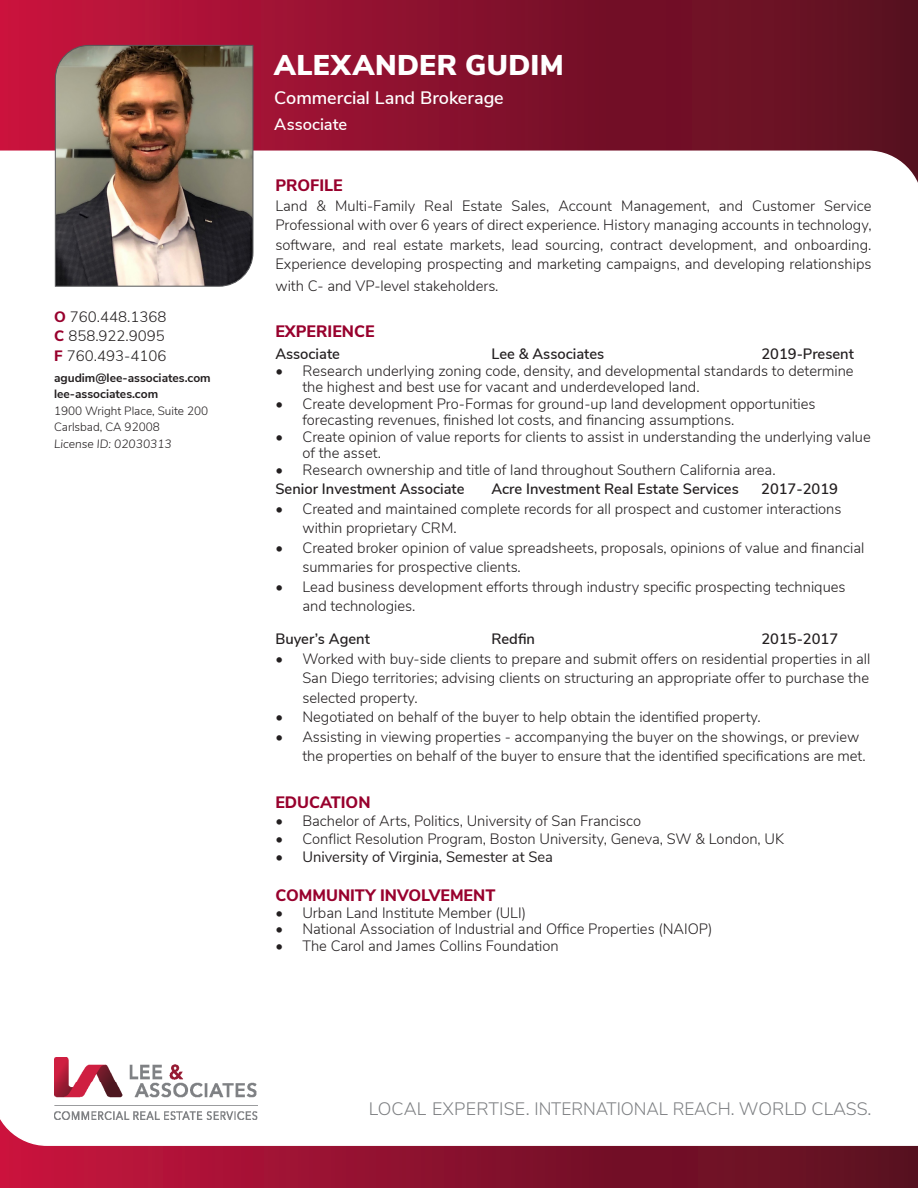
<style>
.page{position:relative;width:918px;height:1188px;background:#fff}
.page>*{position:absolute;margin:0;border:0;box-sizing:border-box;transform-origin:0 0}
.t1{font:900 28.5px "Nunito Sans";letter-spacing:.015em;color:#fff}
.t2{font:300 18px "Nunito Sans";letter-spacing:-.005em;color:#7e8083}
.t3{font:600 18px "Nunito Sans";letter-spacing:-.005em;color:#fff}
.Headers{font:800 16.5px "Nunito Sans";color:#98012d}
.t4{font:600 16.5px "Nunito Sans";color:#fff}
.t5{font:300 15px/19.5px "Nunito Sans";color:#231f20}
.t6{font:600 15px "Nunito Sans";color:#231f20}
.t7{font:15px "Nunito Sans";color:#231f20}
.t8{font:300 12px/16.5px "Nunito Sans";color:#231f20}
.t9{font:700 12px "Nunito Sans";color:#231f20}
.t10{font:italic 300 12px "Nunito Sans";color:#231f20}
.s1{font-weight:800;color:#98012d}
.s2{font-weight:700}
</style>
<div class="page">
<div style="left:0;top:0;width:918px;height:198px;background:linear-gradient(to right,#c4133e,#53101e)"></div>
<svg style="left:0;top:150px;width:918px;height:110px"></svg>
<div style="left:0;top:1089px;width:918px;height:99px;background:linear-gradient(to right,#c5133e,#54101f)"></div>
<svg style="left:0;top:1057px;width:918px;height:90px"></svg>
<img style="left:55px;top:1058px;width:202px;height:61px">
<img style="left:55px;top:45px;width:198px;height:242px">
<p class="t5" style="left:54px;top:306px;width:114px"><span class="s1">O</span> 760.448.1368</p>
<p class="t5" style="left:54px;top:325px;width:112px"><span class="s1">C</span> 858.922.9095</p>
<p class="t5" style="left:54px;top:345px;width:114px"><span class="s1">F</span> 760.493-4106</p>
<p class="t9" style="left:54px;top:369px;width:158px">agudim@lee-associates.com</p>
<p class="t8" style="left:54px;top:385px;width:156px"><span class="s2">lee-associates.com<br></span>1900 Wright Place, Suite 200</p>
<p class="t8" style="left:54px;top:418px;width:107px">Carlsbad, CA 92008</p>
<p class="t10" style="left:54px;top:435px;width:119px">License ID: 02030313</p>
<p class="t1" style="left:274px;top:44px;width:291px">ALEXANDER GUDIM</p>
<p class="t3" style="left:274px;top:84px;width:231px">Commercial Land Brokerage</p>
<p class="t4" style="left:274px;top:112px;width:75px">Associate</p>
<p class="Headers" style="left:275px;top:173px;width:69px">PROFILE</p>
<p class="t5" style="left:275px;top:195px;width:598px;text-align:justify">Land &amp; Multi-Family Real Estate Sales, Account Management, and Customer Service Professional with over 6 years of direct experience. History managing accounts in technology, software, and real estate markets, lead sourcing, contract development, and onboarding.<br>Experience developing prospecting and marketing campaigns, and developing relationships</p>
<p class="t5" style="left:275px;top:275px;width:225px">with C- and VP-level stakeholders.</p>
<p class="Headers" style="left:275px;top:319px;width:101px">EXPERIENCE</p>
<p class="t6" style="left:275px;top:343px;width:66px">Associate</p>
<p class="t6" style="left:491px;top:343px;width:114px">Lee &amp; Associates</p>
<p class="t6" style="left:761px;top:343px;width:94px">2019-Present</p>
<p class="t5" style="left:302px;top:361px;width:553px;line-height:16.5px;text-indent:-27px">• Research underlying zoning code, density, and developmental standards to determine the highest and best use for vacant and underdeveloped land.</p>
<p class="t5" style="left:302px;top:394px;width:515px;line-height:16.5px;text-indent:-27px">• Create development Pro-Formas for ground-up land development opportunities forecasting revenues, finished lot costs, and financing assumptions.</p>
<p class="t5" style="left:302px;top:427px;width:570px;line-height:16.5px;text-indent:-27px">• Create opinion of value reports for clients to assist in understanding the underlying value of the asset.</p>
<p class="t5" style="left:275px;top:459px;width:502px">• Research ownership and title of land throughout Southern California area.</p>
<p class="t6" style="left:275px;top:478px;width:191px">Senior Investment Associate</p>
<p class="t6" style="left:491px;top:478px;width:249px">Acre Investment Real Estate Services</p>
<p class="t6" style="left:761px;top:478px;width:78px">2017-2019</p>
<p class="t5" style="left:302px;top:498px;width:541px;text-indent:-27px">• Created and maintained complete records for all prospect and customer interactions within proprietary CRM.</p>
<p class="t5" style="left:302px;top:537px;width:564px;text-indent:-27px">• Created broker opinion of value spreadsheets, proposals, opinions of value and financial summaries for prospective clients.</p>
<p class="t5" style="left:302px;top:576px;width:545px;text-indent:-27px">• Lead business development efforts through industry specific prospecting techniques and technologies.</p>
<p class="t6" style="left:275px;top:628px;width:96px">Buyer’s Agent</p>
<p class="t6" style="left:491px;top:628px;width:45px">Redfin</p>
<p class="t6" style="left:761px;top:628px;width:78px">2015-2017</p>
<p class="t5" style="left:302px;top:648px;width:569px;text-align:justify;text-indent:-27px">• Worked with buy-side clients to prepare and submit offers on residential properties in all San Diego territories; advising clients on structuring an appropriate offer to purchase the selected property.</p>
<p class="t5" style="left:275px;top:706px;width:487px">• Negotiated on behalf of the buyer to help obtain the identified property.</p>
<p class="t5" style="left:302px;top:726px;width:565px;text-indent:-27px">• Assisting in viewing properties - accompanying the buyer on the showings, or preview the properties on behalf of the buyer to ensure that the identified specifications are met.</p>
<p class="Headers" style="left:275px;top:790px;width:97px">EDUCATION</p>
<p class="t5" style="left:275px;top:810px;width:367px">• Bachelor of Arts, Politics, University of San Francisco</p>
<p class="t5" style="left:275px;top:828px;width:510px">• Conflict Resolution Program, Boston University, Geneva, SW &amp; London, UK</p>
<p class="t7" style="left:275px;top:845px;width:279px">• University of Virginia, Semester at Sea</p>
<p class="Headers" style="left:275px;top:884px;width:222px">COMMUNITY INVOLVEMENT</p>
<p class="t5" style="left:275px;top:902px;width:252px">• Urban Land Institute Member (ULI)</p>
<p class="t5" style="left:275px;top:918px;width:439px">• National Association of Industrial and Office Properties (NAIOP)</p>
<p class="t5" style="left:275px;top:935px;width:285px">• The Carol and James Collins Foundation</p>
<p class="t2" style="left:369px;top:1095px;width:504px">LOCAL EXPERTISE. INTERNATIONAL REACH. WORLD CLASS.</p>
</div>
